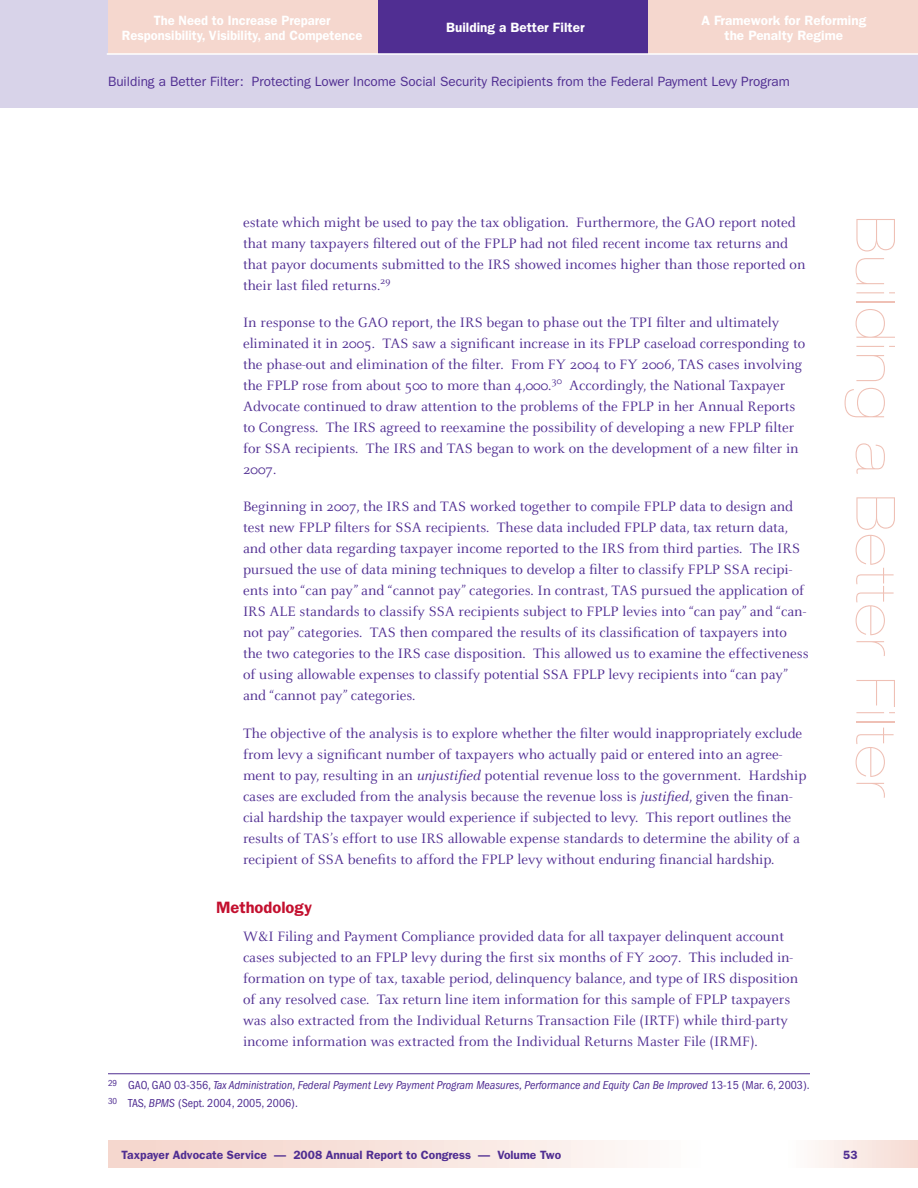
<style>
.page{position:relative;width:918px;height:1188px;background:#fff}
.page>*{position:absolute;margin:0;border:0;box-sizing:border-box;transform-origin:0 0}
.t1{font:900 expanded 54px "Helvetica Neue";letter-spacing:.04em;color:#efc0b5}
.t2{font:600 16.5px "Franklin Gothic";color:#c3102f}
.t3{font:15px/21px "Celeste";color:#502e92}
.t4{font:13.5px "Franklin Gothic";color:#502e92}
.t5{font:600 13.5px/15px "Franklin Gothic";color:#fff;text-align:center;scale:.96 1}
.t6{font:600 13.5px/15px "Franklin Gothic";color:#fff;text-align:center}
.t7{font:italic condensed 12px/18.3px "Franklin Gothic";color:#502e92}
.t8{font:600 12px "Franklin Gothic";color:#502e92}
.s1{font-style:italic}
.s2{font-style:normal}
</style>
<div class="page">
<div style="left:0;top:0;width:918px;height:108px;background:#d8d3e9"></div>
<svg style="left:108px;top:1141px;width:519px;height:27px;background:#f7e3dc"></svg>
<div style="left:770px;top:1141px;width:148px;height:27px;background:linear-gradient(to right,#fff,#f6dbd3)"></div>
<div style="left:378px;top:0;width:270px;height:54px;background:#502e92"></div>
<div style="left:648px;top:0;width:270px;height:54px;background:#f5d7ce"></div>
<div style="left:108px;top:0;width:270px;height:54px;background:#f5d7ce"></div>
<hr style="left:107px;top:53px;width:811px;height:2px;background:#fff">
<hr style="left:108px;top:1073px;width:702px;height:1px;background:#502e92">
<p class="t5" style="left:122px;top:12px;width:252px">The Need to Increase Preparer<br>Responsibility, Visibility, and Competence</p>
<p class="t6" style="left:446px;top:20px;width:140px">Building a Better Filter</p>
<p class="t6" style="left:701px;top:12px;width:166px">A Framework for Reforming the Penalty Regime</p>
<p class="t4" style="left:108px;top:74px;width:683px">Building a Better Filter: Protecting Lower Income Social Security Recipients from the Federal Payment Levy Program</p>
<p class="t3" style="left:243px;top:212px;width:564px">estate which might be used to pay the tax obligation. Furthermore, the GAO report noted that many taxpayers filtered out of the FPLP had not filed recent income tax returns and that payor documents submitted to the IRS showed incomes higher than those reported on their last filed returns. <sup>29</sup></p>
<p class="t3" style="left:243px;top:312px;width:564px">In response to the GAO report, the IRS began to phase out the TPI filter and ultimately eliminated it in 2005. TAS saw a significant increase in its FPLP caseload corresponding to the phase-out and elimination of the filter. From FY 2004 to FY 2006, TAS cases involving the FPLP rose from about 500 to more than 4,000. <sup>30</sup> Accordingly, the National Taxpayer Advocate continued to draw attention to the problems of the FPLP in her Annual Reports to Congress. The IRS agreed to reexamine the possibility of developing a new FPLP filter for SSA recipients. The IRS and TAS began to work on the development of a new filter in 2007.</p>
<p class="t3" style="left:243px;top:497px;width:567px">Beginning in 2007, the IRS and TAS worked together to compile FPLP data to design and test new FPLP filters for SSA recipients. These data included FPLP data, tax return data, and other data regarding taxpayer income reported to the IRS from third parties. The IRS pursued the use of data mining techniques to develop a filter to classify FPLP SSA recipi&shy;ents into “can pay” and “cannot pay” categories. In contrast, TAS pursued the application of IRS ALE standards to classify SSA recipients subject to FPLP levies into “can pay” and “can&shy;not pay” categories. TAS then compared the results of its classification of taxpayers into the two categories to the IRS case disposition. This allowed us to examine the effectiveness of using allowable expenses to classify potential SSA FPLP levy recipients into “can pay” and “cannot pay” categories.</p>
<p class="t3" style="left:243px;top:723px;width:565px">The objective of the analysis is to explore whether the filter would inappropriately exclude from levy a significant number of taxpayers who actually paid or entered into an agree&shy;ment to pay, resulting in an <span class="s1">unjustified</span> potential revenue loss to the government. Hardship cases are excluded from the analysis because the revenue loss is <span class="s1">justified</span>, given the finan&shy;cial hardship the taxpayer would experience if subjected to levy. This report outlines the results of TAS’s effort to use IRS allowable expense standards to determine the ability of a recipient of SSA benefits to afford the FPLP levy without enduring financial hardship.</p>
<p class="t2" style="left:216px;top:898px;width:98px">Methodology</p>
<p class="t3" style="left:243px;top:926px;width:557px">W&amp;I Filing and Payment Compliance provided data for all taxpayer delinquent account cases subjected to an FPLP levy during the first six months of FY 2007. This included in&shy;formation on type of tax, taxable period, delinquency balance, and type of IRS disposition of any resolved case. Tax return line item information for this sample of FPLP taxpayers was also extracted from the Individual Returns Transaction File (IRTF) while third-party income information was extracted from the Individual Returns Master File (IRMF).</p>
<p class="t7" style="left:108px;top:1076px;width:703px"><sup>29</sup> <span class="s2">GAO, GAO 03-356,</span> Tax Administration, Federal Payment Levy Payment Program Measures, Performance and Equity Can Be Improved <span class="s2">13-15 (Mar. 6, 2003).<br></span><sup>30</sup> <span class="s2">TAS,</span> BPMS <span class="s2">(Sept. 2004, 2005, 2006).</span></p>
<h1 class="t1" style="left:907px;top:216px;width:583px;rotate:90deg">Building a Better Filter</h1>
<p class="t8" style="left:122px;top:1148px;width:441px">Taxpayer Advocate Service — 2008 Annual Report to Congress — Volume Two</p>
<p class="t8" style="left:843px;top:1148px;width:16px">53</p>
</div>
